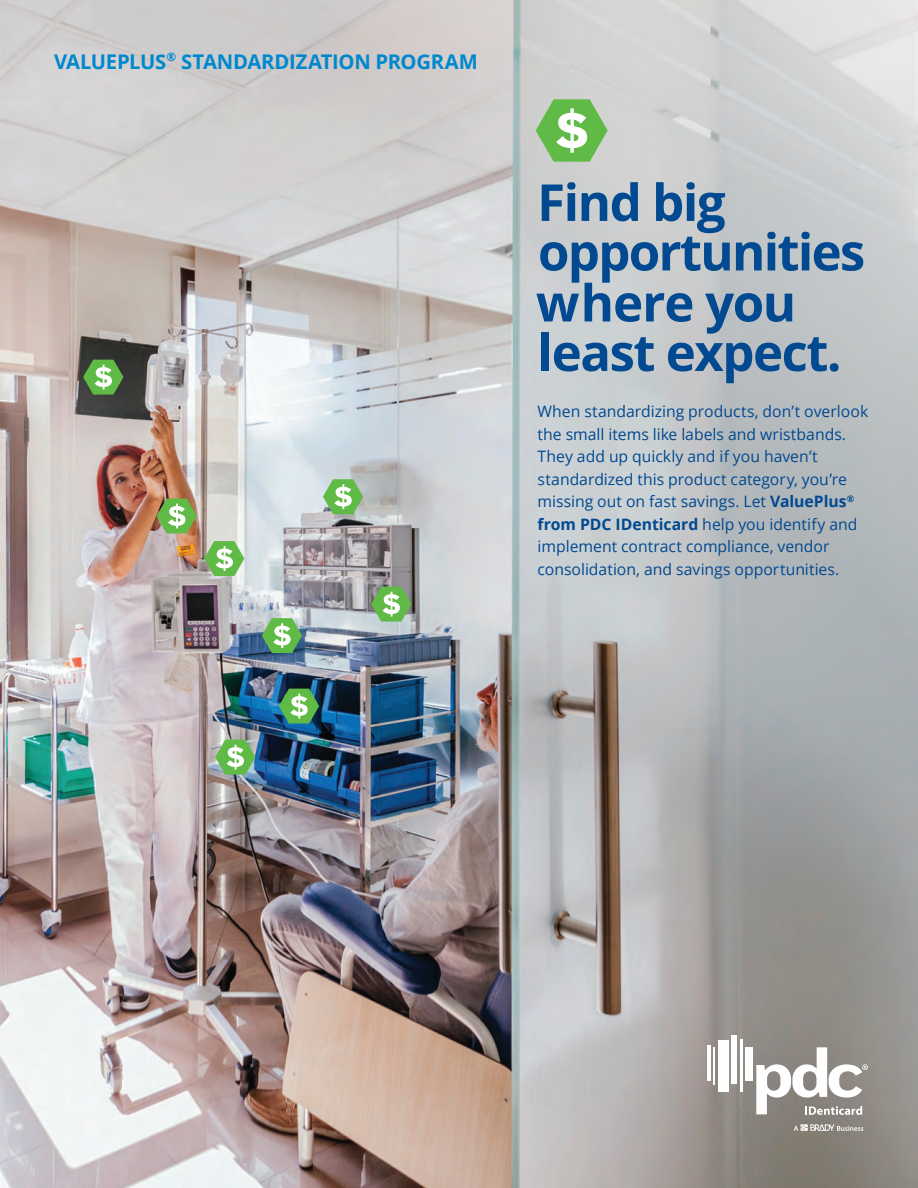
<style>
.page{position:relative;width:918px;height:1188px;background:#fff}
.page>*{position:absolute;margin:0;border:0;box-sizing:border-box;transform-origin:0 0}
.t1{font:700 51px/49.9px "Open Sans";letter-spacing:-.03em;color:#014990}
.t2{font:700 20.25px "Open Sans";letter-spacing:-.015em;color:#0088ce}
.t3{font:15.75px/22.5px "Open Sans";color:#014990}
.s1{font-weight:700}
</style>
<div class="page">
<img style="left:0;top:0;width:918px;height:1188px">
<svg style="left:536px;top:99px;width:72px;height:63px;background:#95cb86"></svg>
<svg style="left:83px;top:360px;width:40px;height:35px"></svg>
<svg style="left:323px;top:479px;width:40px;height:35px"></svg>
<svg style="left:204px;top:541px;width:40px;height:35px"></svg>
<svg style="left:262px;top:618px;width:40px;height:35px"></svg>
<svg style="left:279px;top:689px;width:40px;height:35px"></svg>
<svg style="left:215px;top:740px;width:40px;height:35px"></svg>
<svg style="left:157px;top:499px;width:40px;height:34px"></svg>
<svg style="left:371px;top:587px;width:40px;height:35px"></svg>
<hr style="left:707px;top:1045px;width:4px;height:35px;background:#fff">
<hr style="left:713px;top:1047px;width:2px;height:38px;background:#fff">
<div style="left:718px;top:1040px;width:10px;height:52px;background:#fff"></div>
<div style="left:731px;top:1035px;width:6px;height:48px;background:#fff"></div>
<hr style="left:740px;top:1039px;width:3px;height:53px;background:#fff">
<div style="left:745px;top:1047px;width:7px;height:33px;background:#fff"></div>
<svg style="left:756px;top:1047px;width:112px;height:68px"></svg>
<svg style="left:794px;top:1124px;width:69px;height:7px"></svg>
<p class="t2" style="left:54px;top:48px;width:425px">VALUEPLUS<sup>®</sup> STANDARDIZATION PROGRAM</p>
<h1 class="t1" style="left:536px;top:176px;width:331px">Find big opportunities where you least expect.</h1>
<p class="t3" style="left:538px;top:400px;width:332px">When standardizing products, don’t overlook the small items like labels and wristbands.<br>They add up quickly and if you haven’t standardized this product category, you’re missing out on fast savings. Let <span class="s1">ValuePlus</span><sup>® </sup><span class="s1">from PDC IDenticard</span> help you identify and implement contract compliance, vendor consolidation, and savings opportunities.</p>
</div>
